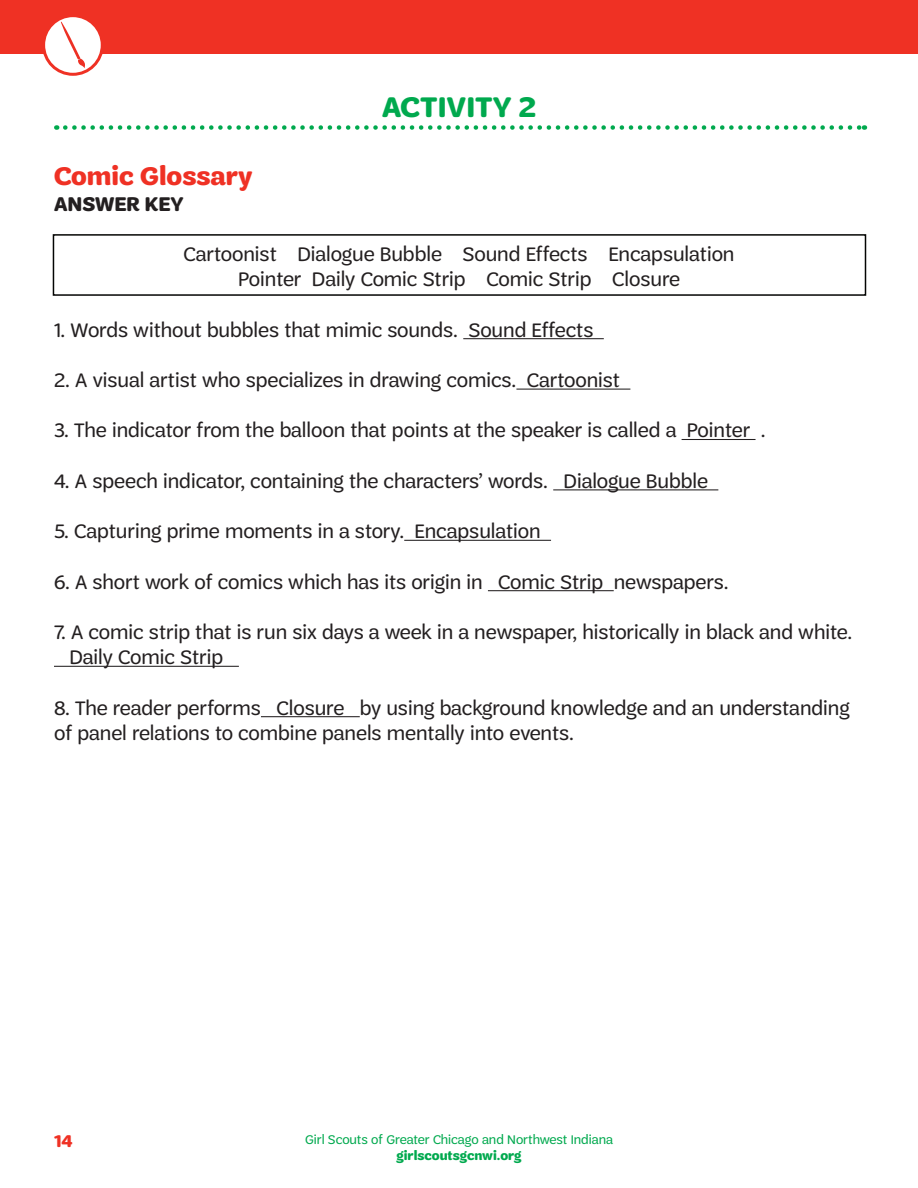
<style>
.page{position:relative;width:918px;height:1188px;background:#fff}
.page>*{position:absolute;margin:0;border:0;box-sizing:border-box;transform-origin:0 0}
.t1{font:700 30px "Trefoil Sans";letter-spacing:.01em;color:#00a94e}
.t2{font:700 27px "Trefoil Sans";color:#ef3124}
.Body{font:21px/25.2px "Trefoil Sans";color:#231f20}
.Body-2{font:700 21px "Trefoil Sans";color:#231f20}
.t3{font:700 18px "Trefoil Sans";color:#ef3124}
.t4{font:13.5px "Trefoil Sans";color:#00a94e}
.t5{font:700 13.5px "Trefoil Sans";color:#00a94e}
</style>
<div class="page">
<div style="left:0;top:0;width:918px;height:54px;background:#ef3124"></div>
<div style="left:44px;top:16px;width:58px;height:58px;background:#fff;border-radius:50%"></div>
<div style="left:42px;top:14px;width:62px;height:62px;border:3px solid #ef3124;border-radius:50%"></div>
<svg style="left:61px;top:22px;width:24px;height:46px"></svg>
<hr style="left:463px;top:338px;width:141px;height:1px;background:#231f20">
<hr style="left:516px;top:389px;width:114px;height:1px;background:#231f20">
<hr style="left:682px;top:439px;width:74px;height:1px;background:#231f20">
<hr style="left:553px;top:489px;width:165px;height:1px;background:#231f20">
<hr style="left:404px;top:540px;width:147px;height:1px;background:#231f20">
<hr style="left:488px;top:590px;width:126px;height:1px;background:#231f20">
<hr style="left:54px;top:666px;width:185px;height:1px;background:#231f20">
<hr style="left:261px;top:716px;width:99px;height:1px;background:#231f20">
<svg style="left:65px;top:125px;width:800px;height:5px"></svg>
<div style="left:53px;top:234px;width:813px;height:62px;border:2px solid #040503"></div>
<p class="t1" style="left:382px;top:90px;width:155px">ACTIVITY 2</p>
<p class="t2" style="left:54px;top:161px;width:200px">Comic Glossary</p>
<p class="Body-2" style="left:54px;top:192px;width:131px">ANSWER KEY</p>
<p class="Body" style="left:184px;top:241px;width:552px">Cartoonist Dialogue Bubble Sound Effects Encapsulation</p>
<p class="Body" style="left:238px;top:267px;width:443px">Pointer Daily Comic Strip Comic Strip Closure</p>
<p class="Body" style="left:54px;top:317px;width:541px">1. Words without bubbles that mimic sounds. Sound Effects</p>
<p class="Body" style="left:54px;top:367px;width:568px">2. A visual artist who specializes in drawing comics. Cartoonist</p>
<p class="Body" style="left:54px;top:418px;width:713px">3. The indicator from the balloon that points at the speaker is called a Pointer .</p>
<p class="Body" style="left:54px;top:468px;width:655px">4. A speech indicator, containing the characters’ words. Dialogue Bubble</p>
<p class="Body" style="left:54px;top:519px;width:488px">5. Capturing prime moments in a story. Encapsulation</p>
<p class="Body" style="left:54px;top:569px;width:676px">6. A short work of comics which has its origin in Comic Strip newspapers.</p>
<p class="Body" style="left:54px;top:619px;width:800px">7. A comic strip that is run six days a week in a newspaper, historically in black and white.</p>
<p class="Body" style="left:70px;top:645px;width:155px">Daily Comic Strip</p>
<p class="Body" style="left:54px;top:695px;width:797px">8. The reader performs Closure by using background knowledge and an understanding of panel relations to combine panels mentally into events.</p>
<p class="t3" style="left:54px;top:1131px;width:20px">14</p>
<p class="t4" style="left:305px;top:1132px;width:309px">Girl Scouts of Greater Chicago and Northwest Indiana</p>
<p class="t5" style="left:397px;top:1148px;width:126px">girlscoutsgcnwi.org</p>
</div>
